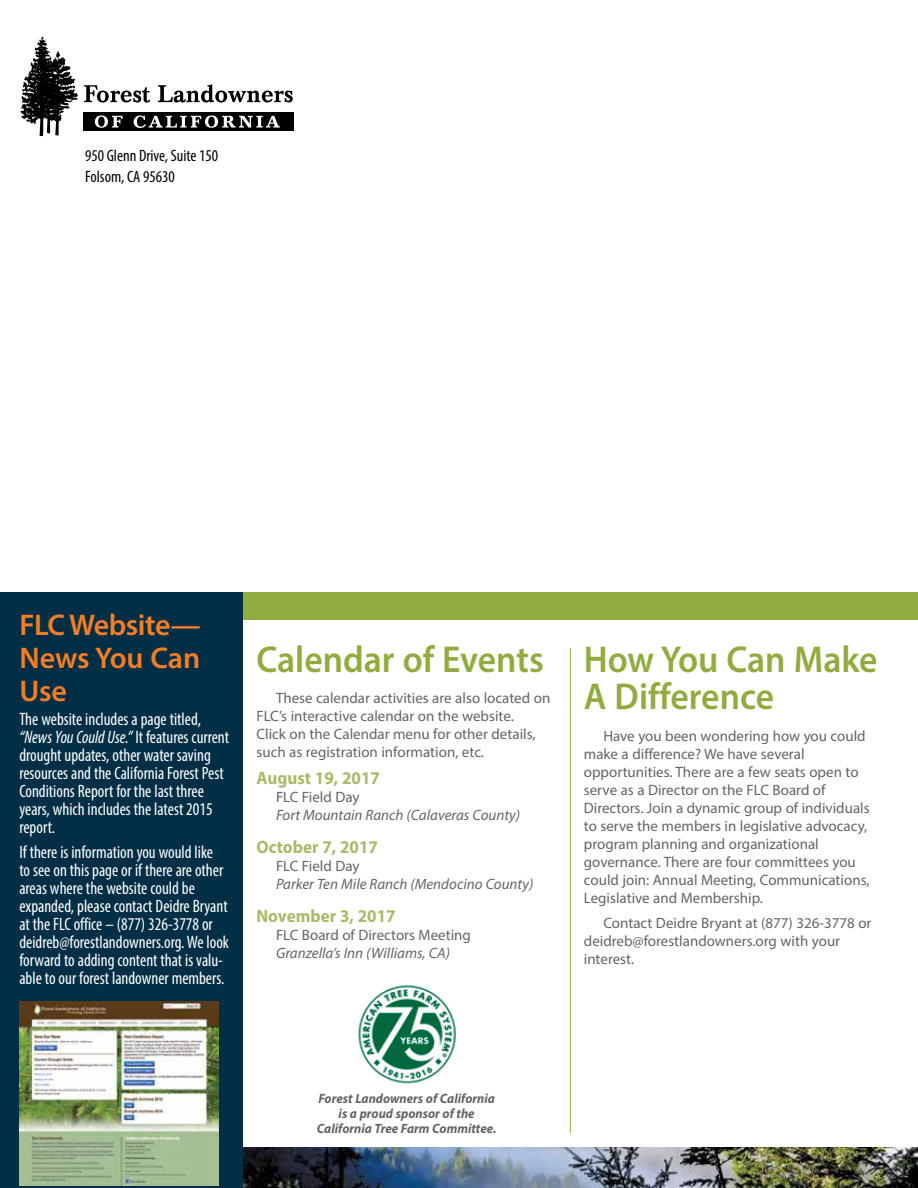
<style>
.page{position:relative;width:918px;height:1188px;background:#fff}
.page>*{position:absolute;margin:0;border:0;box-sizing:border-box;transform-origin:0 0}
.t1{font:600 37.5px/37.5px "Myriad Pro";color:#91ac3e;scale:.95 1}
.t2{font:600 30px/33px "Myriad Pro";letter-spacing:-.015em;color:#f57d23;text-align:justify}
.t3{font:condensed 18px/18px "Myriad Pro";color:#fff;scale:.95 1}
.t4{font:700 18px "Myriad Pro";color:#aabb68;scale:.95 1}
.t5{font:condensed 16.5px/21px "Myriad Pro";color:#000}
.t6{font:15px/18px "Myriad Pro";color:#636466}
.t7{font:italic 15px "Myriad Pro";color:#636466}
.t8{font:italic 700 13.5px/15px "Myriad Pro";color:#636466;text-align:center;scale:.95 1}
.s1{font-style:italic}
</style>
<div class="page">
<div style="left:83px;top:112px;width:211px;height:19px;background:#000"></div>
<svg style="left:84px;top:85px;width:66px;height:18px"></svg>
<svg style="left:158px;top:84px;width:135px;height:19px"></svg>
<svg style="left:95px;top:115px;width:28px;height:13px"></svg>
<svg style="left:134px;top:115px;width:146px;height:13px"></svg>
<svg style="left:21px;top:37px;width:57px;height:99px"></svg>
<img style="left:243px;top:1148px;width:675px;height:40px">
<div style="left:202px;top:592px;width:716px;height:28px;background:#90ac3e"></div>
<div style="left:0;top:592px;width:243px;height:596px;background:#032f46"></div>
<img style="left:358px;top:985px;width:98px;height:99px">
<img style="left:19px;top:1002px;width:199px;height:183px">
<hr style="left:570px;top:648px;width:1px;height:485px;background:#91ac3e">
<p class="t5" style="left:85px;top:145px;width:135px">950 Glenn Drive, Suite 150<br>Folsom, CA 95630</p>
<h2 class="t2" style="left:19px;top:607px;width:183px">FLC Website— News You Can Use</h2>
<p class="t3" style="left:19px;top:710px;width:222px">The website includes a page titled, <span class="s1">“News You Could Use.”</span> It features current drought updates, other water saving resources and the California Forest Pest Conditions Report for the last three years, which includes the latest 2015 report.</p>
<p class="t3" style="left:19px;top:843px;width:222px">If there is information you would like<br>to see on this page or if there are other areas where the website could be expanded, please contact Deidre Bryant at the FLC office – (877) 326-3778 or deidreb@forestlandowners.org. We look forward to adding content that is valu&shy;able to our forest landowner members.</p>
<h1 class="t1" style="left:256px;top:640px;width:304px">Calendar of Events</h1>
<p class="t6" style="left:256px;top:689px;width:295px;text-indent:20px">These calendar activities are also located on FLC’s interactive calendar on the website.<br>Click on the Calendar menu for other details, such as registration information, etc.</p>
<p class="t4" style="left:256px;top:766px;width:132px">August 19, 2017</p>
<p class="t6" style="left:276px;top:787px;width:85px">FLC Field Day</p>
<p class="t7" style="left:276px;top:805px;width:246px">Fort Mountain Ranch (Calaveras County)</p>
<p class="t4" style="left:256px;top:835px;width:129px">October 7, 2017</p>
<p class="t6" style="left:276px;top:856px;width:85px">FLC Field Day</p>
<p class="t7" style="left:276px;top:874px;width:259px">Parker Ten Mile Ranch (Mendocino County)</p>
<p class="t4" style="left:256px;top:904px;width:148px">November 3, 2017</p>
<p class="t6" style="left:276px;top:925px;width:196px">FLC Board of Directors Meeting</p>
<p class="t7" style="left:276px;top:943px;width:175px">Granzella’s Inn (Williams, CA)</p>
<h1 class="t1" style="left:584px;top:640px;width:311px">How You Can Make<br>A Difference</h1>
<p class="t6" style="left:584px;top:727px;width:287px;text-indent:20px">Have you been wondering how you could make a difference? We have several opportunities. There are a few seats open to serve as a Director on the FLC Board of Directors. Join a dynamic group of individuals to serve the members in legislative advocacy, program planning and organizational governance. There are four committees you could join: Annual Meeting, Communications, Legislative and Membership.</p>
<p class="t6" style="left:584px;top:913px;width:289px;text-indent:20px">Contact Deidre Bryant at (877) 326-3778 or deidreb@forestlandowners.org with your interest.</p>
<p class="t8" style="left:317px;top:1090px;width:190px">Forest Landowners of California is a proud sponsor of the<br>California Tree Farm Committee.</p>
</div>
